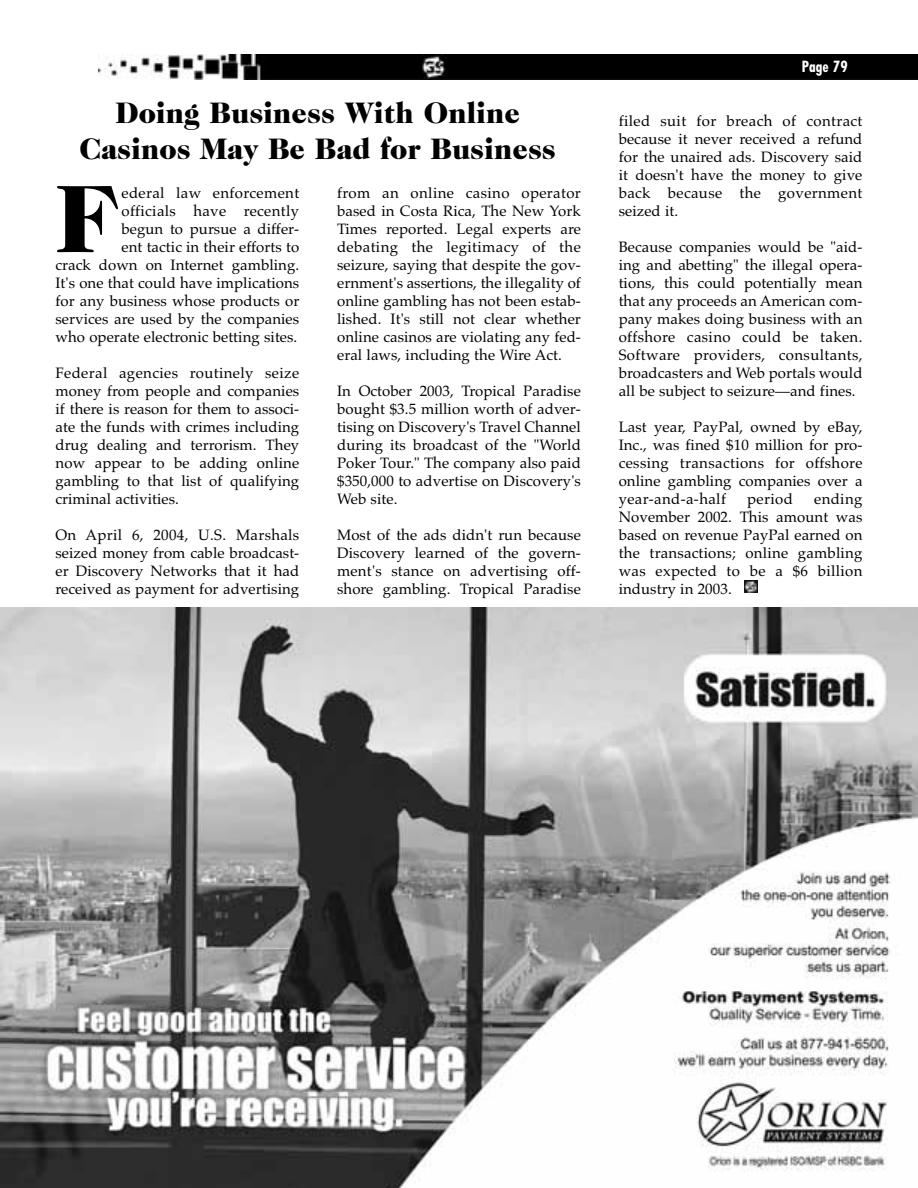
<style>
.page{position:relative;width:918px;height:1188px;background:#fff}
.page>*{position:absolute;margin:0;border:0;box-sizing:border-box;transform-origin:0 0}
.t1{font:900 97.05px "Caslon Two Twenty Four";color:#000}
.t2{font:900 30px/36px "Caslon Two Twenty Four";color:#000;text-align:center}
.t3{font:15px/18px "Palatino";letter-spacing:.005em;color:#000;text-align:justify}
.t4{font:700 condensed 15px "Futura";letter-spacing:.005em;color:#fff}
</style>
<div class="page">
<img style="left:744px;top:581px;width:14px;height:12px">
<img style="left:99px;top:54px;width:819px;height:26px">
<img style="left:0;top:608px;width:918px;height:580px">
<h2 class="t2" style="left:80px;top:98px;width:478px">Doing Business With Online<br>Casinos May Be Bad for Business</h2>
<h1 class="t1" style="left:56px;top:181px;width:66px">F</h1>
<p class="t3" style="left:56px;top:186px;width:245px;text-align:right">ederal law enforcement<br>officials have recently<br>begun to pursue a differ-<br>ent tactic in their efforts to<br>crack down on Internet gambling.<br>It's one that could have implications for any business whose products or services are used by the companies who operate electronic betting sites.</p>
<p class="t3" style="left:56px;top:366px;width:245px">Federal agencies routinely seize money from people and companies if there is reason for them to associ&shy;ate the funds with crimes including drug dealing and terrorism. They now appear to be adding online gambling to that list of qualifying criminal activities.</p>
<p class="t3" style="left:56px;top:528px;width:245px">On April 6, 2004, U.S. Marshals seized money from cable broadcast&shy;er Discovery Networks that it had received as payment for advertising</p>
<p class="t3" style="left:337px;top:186px;width:245px">from an online casino operator based in Costa Rica, The New York Times reported. Legal experts are debating the legitimacy of the seizure, saying that despite the gov&shy;ernment's assertions, the illegality of online gambling has not been estab&shy;lished. It's still not clear whether online casinos are violating any fed&shy;eral laws, including the Wire Act.</p>
<p class="t3" style="left:337px;top:384px;width:245px">In October 2003, Tropical Paradise bought $3.5 million worth of adver&shy;tising on Discovery's Travel Channel during its broadcast of the "World Poker Tour." The company also paid $350,000 to advertise on Discovery's Web site.</p>
<p class="t3" style="left:337px;top:528px;width:245px">Most of the ads didn't run because Discovery learned of the govern&shy;ment's stance on advertising off&shy;shore gambling. Tropical Paradise</p>
<p class="t4" style="left:802px;top:60px;width:47px">Page 79</p>
<p class="t3" style="left:619px;top:114px;width:245px">filed suit for breach of contract because it never received a refund for the unaired ads. Discovery said it doesn't have the money to give back because the government seized it.</p>
<p class="t3" style="left:619px;top:240px;width:245px">Because companies would be "aid&shy;ing and abetting" the illegal opera&shy;tions, this could potentially mean that any proceeds an American com&shy;pany makes doing business with an offshore casino could be taken.<br>Software providers, consultants, broadcasters and Web portals would all be subject to seizure—and fines.</p>
<p class="t3" style="left:619px;top:420px;width:245px">Last year, PayPal, owned by eBay, Inc., was fined $10 million for pro&shy;cessing transactions for offshore online gambling companies over a year-and-a-half</p>
<p class="t3" style="left:619px;top:492px;width:245px;text-indent:195px">ending November 2002. This amount was based on revenue PayPal earned on the transactions; online gambling was expected to be a $6 billion industry in 2003.</p>
<p class="t3" style="left:747px;top:492px;width:47px">period</p>
</div>
